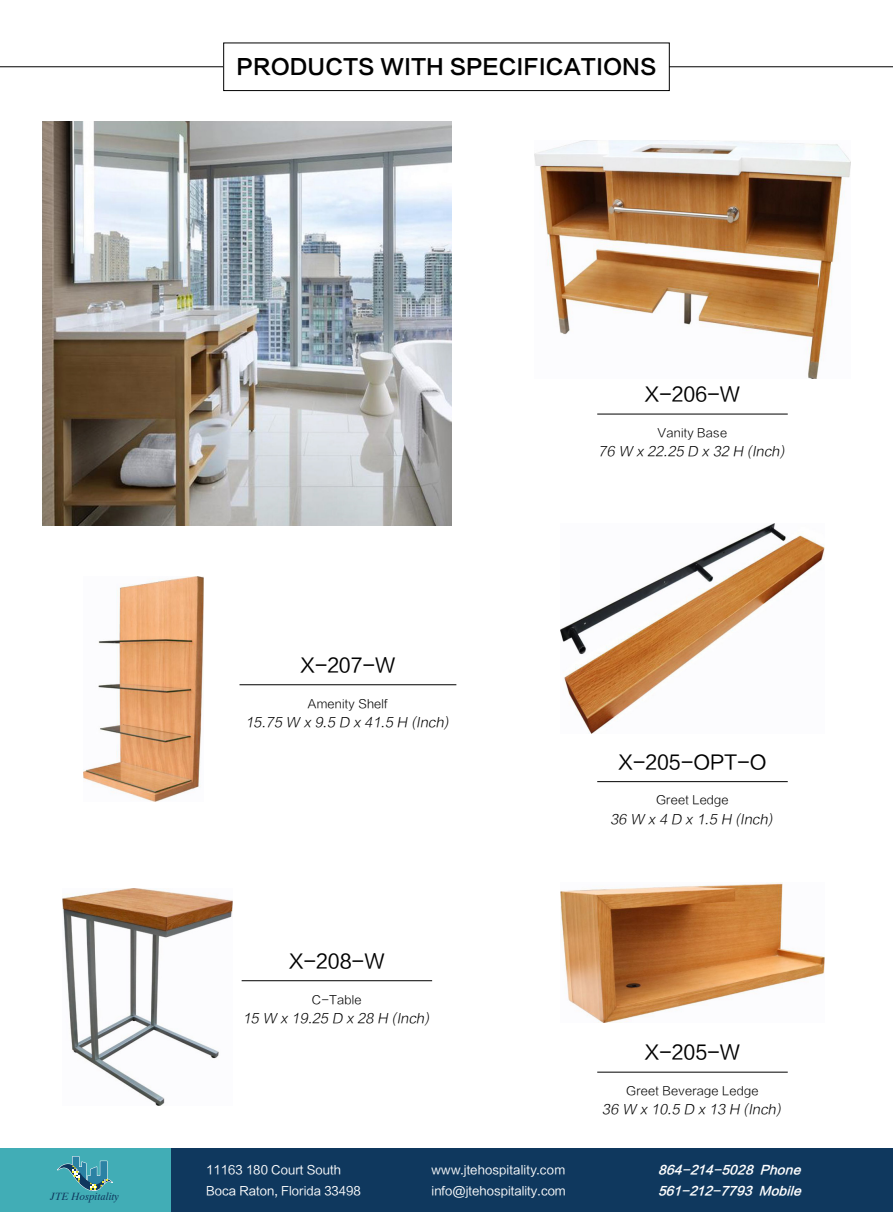
<style>
.page{position:relative;width:893px;height:1212px;background:#fff}
.page>*{position:absolute;margin:0;border:0;box-sizing:border-box;transform-origin:0 0}
.t1{font:21px "FZLTZHK GBK1 0";color:#000}
.t2{font:19.5px "FZLTHK GBK1 0";color:#000}
.t3{font:italic 13.5px "FZLTXHK";color:#000}
.t4{font:12px/21px "FZLTHK GBK1 0";color:#fff}
.t5{font:12px "FZLTXHK";color:#000}
.t6{font:italic 12px/21px "FZLTCHK GBK1 0";color:#fff}
.t7{font:italic 10.5px "Dutch 801 BT";letter-spacing:.01em;color:#0f385e}
</style>
<div class="page">
<hr style="left:0;top:66px;width:893px;height:1px;background:#000">
<div style="left:224px;top:43px;width:445px;height:48px;background:#fff"></div>
<div style="left:223px;top:43px;width:447px;height:48px;border:1px solid #000"></div>
<img style="left:43px;top:121px;width:409px;height:404px">
<img style="left:534px;top:140px;width:316px;height:239px">
<img style="left:83px;top:577px;width:120px;height:225px">
<img style="left:560px;top:882px;width:265px;height:140px">
<img style="left:63px;top:888px;width:169px;height:218px">
<img style="left:560px;top:523px;width:265px;height:211px">
<hr style="left:597px;top:414px;width:191px;height:1px;background:#000">
<hr style="left:597px;top:781px;width:191px;height:1px;background:#000">
<hr style="left:239px;top:684px;width:217px;height:1px;background:#000">
<hr style="left:597px;top:1072px;width:191px;height:1px;background:#000">
<hr style="left:242px;top:980px;width:190px;height:1px;background:#000">
<div style="left:0;top:1148px;width:893px;height:64px;background:#0f385e"></div>
<div style="left:0;top:1148px;width:170px;height:64px;background:#41adb6"></div>
<svg style="left:57px;top:1156px;width:56px;height:35px"></svg>
<h1 class="t1" style="left:237px;top:56px;width:421px">PRODUCTS WITH SPECIFICATIONS</h1>
<p class="t7" style="left:51px;top:1190px;width:70px">JTE Hospitality</p>
<h2 class="t2" style="left:645px;top:384px;width:97px">X-206-W</h2>
<p class="t5" style="left:658px;top:426px;width:71px">Vanity Base</p>
<p class="t3" style="left:599px;top:444px;width:190px">76 W x 22.25 D x 32 H (Inch)</p>
<h2 class="t2" style="left:300px;top:654px;width:97px">X-207-W</h2>
<p class="t5" style="left:308px;top:697px;width:82px">Amenity Shelf</p>
<p class="t3" style="left:245px;top:715px;width:207px">15.75 W x 9.5 D x 41.5 H (Inch)</p>
<h2 class="t2" style="left:618px;top:751px;width:150px">X-205-OPT-O</h2>
<p class="t5" style="left:656px;top:794px;width:74px">Greet Ledge</p>
<p class="t3" style="left:610px;top:812px;width:166px">36 W x 4 D x 1.5 H (Inch)</p>
<h2 class="t2" style="left:289px;top:950px;width:97px">X-208-W</h2>
<p class="t5" style="left:312px;top:993px;width:51px">C-Table</p>
<p class="t3" style="left:243px;top:1011px;width:191px">15 W x 19.25 D x 28 H (Inch)</p>
<p class="t4" style="left:206px;top:1159px;width:156px">11163 180 Court South<br>Boca Raton, Florida 33498</p>
<p class="t4" style="left:432px;top:1159px;width:136px">www.jtehospitality.com info@jtehospitality.com</p>
<h2 class="t2" style="left:645px;top:1042px;width:97px">X-205-W</h2>
<p class="t5" style="left:626px;top:1084px;width:134px">Greet Beverage Ledge</p>
<p class="t3" style="left:602px;top:1102px;width:183px">36 W x 10.5 D x 13 H (Inch)</p>
<p class="t6" style="left:658px;top:1159px;width:148px">864-214-5028 Phone<br>561-212-7793 Mobile</p>
</div>
